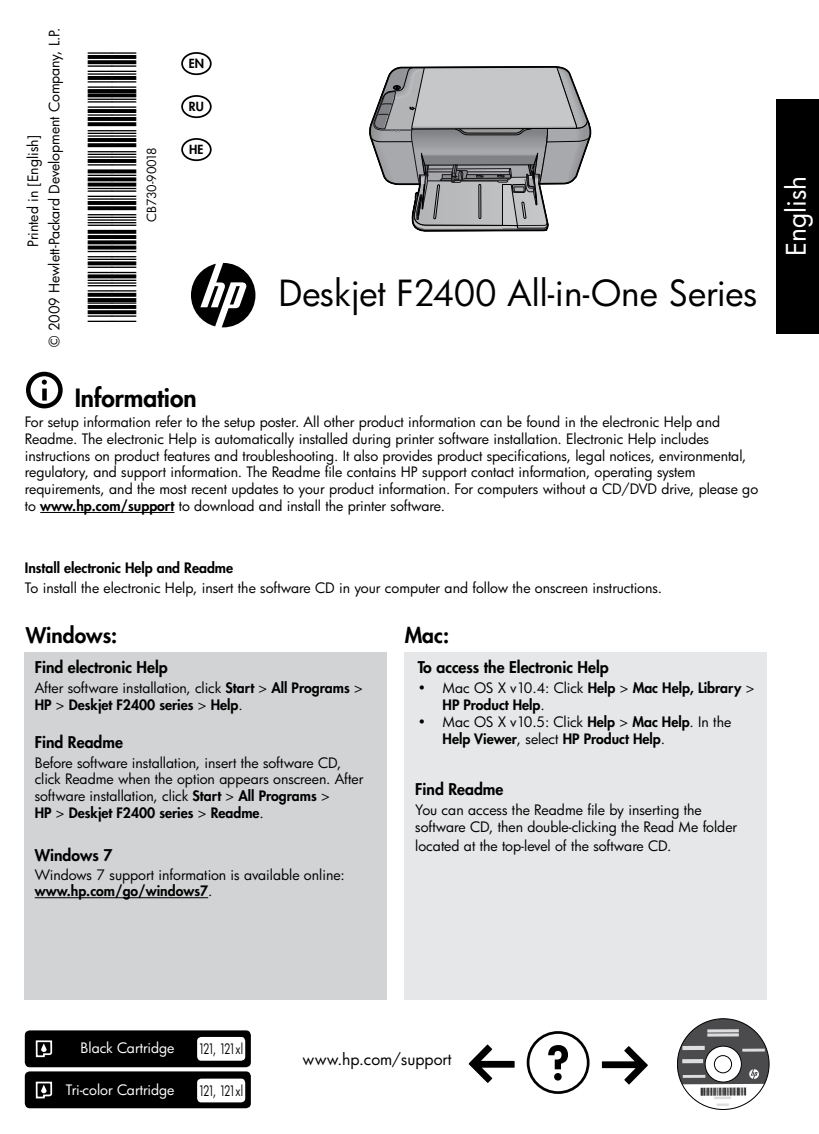
<style>
.page{position:relative;width:819px;height:1134px;background:#fff}
.page>*{position:absolute;margin:0;border:0;box-sizing:border-box;transform-origin:0 0}
.t1{font:35px "Futura";letter-spacing:-.005em;color:#000}
.t2{font:26.25px "Futura";color:#fff}
.t3{font:800 24.5px "Futura";color:#000}
.t4{font:800 21px "Futura";color:#000}
.t5{font:800 15.75px "Futura";color:#000}
.t6{font:15.75px "Futura";color:#000}
.t7{font:14px/16.8px "Futura";color:#000}
.t8{font:800 14px/16.8px "Futura";color:#000}
.t9{font:14px "Futura";color:#fff}
.t10{font:14px "Futura";letter-spacing:-.135em;color:#000;scale:.74 1}
.t11{font:12.25px "Futura";letter-spacing:-.015em;color:#000}
.t12{font:800 12.25px "Futura";color:#000}
.s1{font-weight:800}
.s2{font-weight:400}
</style>
<div class="page">
<div style="left:24px;top:653px;width:362px;height:347px;background:#d1d3d4"></div>
<div style="left:405px;top:653px;width:362px;height:347px;background:#e6e7e8"></div>
<div style="left:25px;top:1071px;width:226px;height:37px;background:#000;border-radius:5px"></div>
<div style="left:25px;top:1030px;width:226px;height:37px;background:#000;border-radius:5px"></div>
<div style="left:196px;top:1036px;width:50px;height:26px;background:#fff;border-radius:5px"></div>
<div style="left:195px;top:1035px;width:52px;height:27px;border:2px solid #000;border-radius:5px"></div>
<div style="left:196px;top:1078px;width:50px;height:25px;background:#fff;border-radius:5px"></div>
<div style="left:195px;top:1077px;width:52px;height:27px;border:2px solid #000;border-radius:5px"></div>
<svg style="left:36px;top:1040px;width:16px;height:17px"></svg>
<svg style="left:36px;top:1082px;width:16px;height:16px"></svg>
<svg style="left:191px;top:263px;width:64px;height:64px"></svg>
<div style="left:527px;top:1031px;width:63px;height:63px;border:3px solid #000;border-radius:50%"></div>
<svg style="left:548px;top:1045px;width:20px;height:36px"></svg>
<svg style="left:602px;top:1046px;width:46px;height:39px"></svg>
<svg style="left:469px;top:1045px;width:46px;height:38px"></svg>
<svg style="left:369px;top:66px;width:222px;height:166px"></svg>
<svg style="left:677px;top:1019px;width:92px;height:91px"></svg>
<div style="left:714px;top:1056px;width:18px;height:17px;background:#fff;border-radius:50%"></div>
<div style="left:714px;top:1055px;width:18px;height:18px;border:1px solid #000;border-radius:50%"></div>
<svg style="left:26px;top:372px;width:37px;height:36px"></svg>
<hr style="left:40px;top:512px;width:134px;height:1px;background:#000">
<hr style="left:35px;top:897px;width:173px;height:1px;background:#000">
<div style="left:776px;top:99px;width:43px;height:235px;background:#000"></div>
<div style="left:181px;top:52px;width:31px;height:23px;border:2px solid #000;border-radius:50%"></div>
<div style="left:181px;top:95px;width:31px;height:23px;border:2px solid #000;border-radius:50%"></div>
<div style="left:181px;top:138px;width:31px;height:23px;border:2px solid #000;border-radius:50%"></div>
<p class="t7" style="left:46px;top:347px;width:321px;rotate:-90deg">© 2009 Hewlett-Packard Development Company .P.L,</p>
<p class="t7" style="left:24px;top:247px;width:114px;rotate:-90deg">Printed in [English[</p>
<p class="t11" style="left:143px;top:222px;width:76px;rotate:-90deg">CB730-90018</p>
<p class="t12" style="left:189px;top:56px;width:17px">EN</p>
<p class="t12" style="left:189px;top:99px;width:16px">RU</p>
<p class="t12" style="left:189px;top:142px;width:16px">HE</p>
<h1 class="t1" style="left:278px;top:269px;width:481px">Deskjet F2400 All i n- -One Series</h1>
<h3 class="t3" style="left:75px;top:383px;width:124px">Information</h3>
<p class="t7" style="left:25px;top:413px;width:735px">For setup information refer to the setup poster. All other product information can be found in the electronic Help and Readme. The electronic Help is automatically installed during printer software installation. Electronic Help includes instructions on product features and troubleshooting It. also provides product specifications, legal notices, environmental, regulatory, and support information. The Readme file contains HP support contact information, operating system requirements, and the most recent updates to your product information. For computers without a CD/DVD drive, please go to <span class="s1">www.hp.com/support</span> to download and install the printer software.</p>
<p class="t8" style="left:25px;top:560px;width:210px">Install electronic Help and Readme</p>
<p class="t7" style="left:25px;top:579px;width:639px">To install the electronic Help, insert the software CD in your computer and follow the onscreen instructions.</p>
<h3 class="t4" style="left:26px;top:622px;width:93px">Windows:</h3>
<p class="t5" style="left:35px;top:657px;width:134px">Find electronic Help</p>
<p class="t8" style="left:35px;top:680px;width:329px"><span class="s2">After software installation, click</span> Start <span class="s2">&gt;</span> All Programs <span class="s2">&lt;<br></span>HP <span class="s2">&gt;</span> Deskjet F2400 series <span class="s2">&gt;</span> Help<span class="s2">.</span></p>
<p class="t5" style="left:35px;top:732px;width:90px">Find Readme</p>
<p class="t7" style="left:35px;top:754px;width:330px">Before software installation, insert the software CD, click Readme when the option appears onscreen. After software installation, click <span class="s1">Start</span> &gt; <span class="s1">All Programs</span> &lt;<br><span class="s1">HP</span> &gt; <span class="s1">Deskjet F2400 series</span> &gt; <span class="s1">Readme</span>.</p>
<p class="t5" style="left:35px;top:846px;width:79px">Windows 7</p>
<p class="t7" style="left:35px;top:866px;width:312px">Windows 7 support information is available online: <span class="s1">www.hp.com/go/windows7</span>.</p>
<h3 class="t4" style="left:405px;top:622px;width:46px">Mac:</h3>
<p class="t5" style="left:418px;top:657px;width:193px">To access the Electronic Help</p>
<p class="t8" style="left:443px;top:680px;width:313px"><span class="s2">Mac OS vX 10.4: Click</span> Help <span class="s2">&gt;</span> Mac Help, Library <span class="s2">&lt; </span>HP Product Help<span class="s2">.<br>Mac OS vX 10.5: Click</span> Help <span class="s2">&gt;</span> Mac Help <span class="s2">In. the </span>Help Viewer<span class="s2">, select</span> HP Product Help<span class="s2">.</span></p>
<p class="t7" style="left:418px;top:679px;width:10px">•</p>
<p class="t7" style="left:418px;top:713px;width:10px">•</p>
<p class="t5" style="left:415px;top:779px;width:90px">Find Readme</p>
<p class="t7" style="left:415px;top:801px;width:323px">You can access the Readme file by inserting the software CD, then double-clicking the Read Me folder</p>
<p class="t7" style="left:415px;top:837px;width:258px">located at the top-level of the software CD.</p>
<h2 class="t2" style="left:779px;top:256px;width:82px;rotate:-90deg">English</h2>
<p class="t9" style="left:81px;top:1038px;width:95px">Black Cartridge</p>
<p class="t9" style="left:66px;top:1080px;width:110px">Tri-color Cartridge</p>
<p class="t10" style="left:198px;top:1040px;width:62px">121, 121xl</p>
<p class="t10" style="left:198px;top:1082px;width:62px">121, 121xl</p>
<p class="t6" style="left:303px;top:1049px;width:151px">www.hp.com/support</p>
</div>
